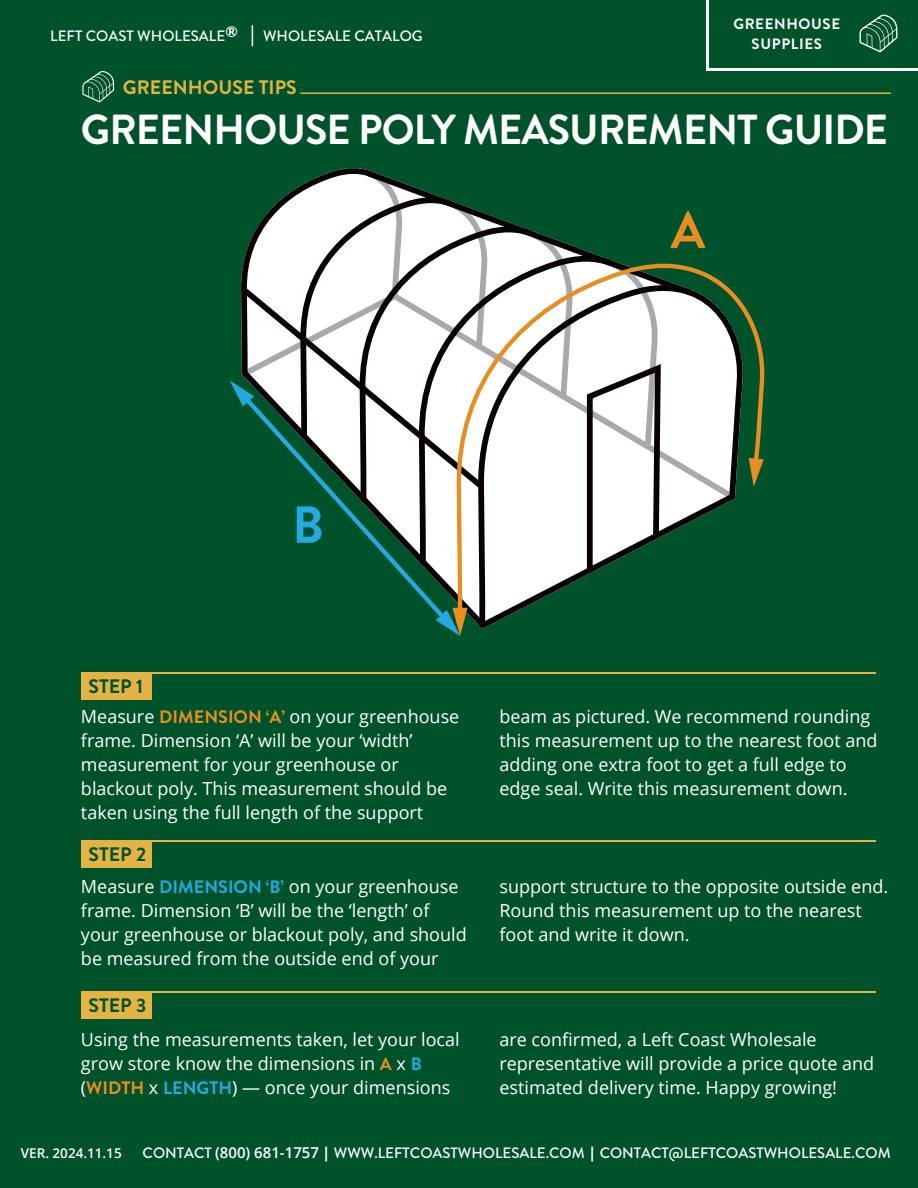
<style>
.page{position:relative;width:918px;height:1188px;background:#00522b}
.page>*{position:absolute;margin:0;border:0;box-sizing:border-box;transform-origin:0 0}
.t1{font:700 52.05px "Brandon Grotesque";color:#e78e23}
.t2{font:700 52.05px "Brandon Grotesque";color:#24aae1}
.t3{font:700 42px "Brandon Grotesque";letter-spacing:-.02em;color:#fff}
.t4{font:700 19.5px "Brandon Grotesque";color:#00522b}
.t5{font:700 19.5px "Brandon Grotesque";color:#e5b244}
.t6{font:18px/24px "Open Sans";color:#fff}
.t7{font:500 15px "Brandon Grotesque";color:#fff}
.t8{font:700 15px/19.5px "Brandon Grotesque";letter-spacing:.04em;color:#fff;text-align:center}
.t9{font:600 13.5px "Open Sans";color:#fff}
.s1{font-family:"Brandon Grotesque";font-weight:700;color:#e78e23}
.s2{font-family:"Brandon Grotesque";font-weight:700;color:#24aae1}
.s3{font-family:"Open Sans";font-weight:600}
.s4{font-family:"Open Sans";font-weight:700}
</style>
<div class="page">
<div style="left:706px;top:0;width:212px;height:70px;background:#fff"></div>
<svg style="left:252px;top:25px;width:1px;height:21px"></svg>
<div style="left:709px;top:0;width:209px;height:68px;background:#00522b"></div>
<svg style="left:859px;top:14px;width:38px;height:38px"></svg>
<svg style="left:740px;top:300px;width:25px;height:160px"></svg>
<svg style="left:749px;top:458px;width:15px;height:29px"></svg>
<svg style="left:230px;top:168px;width:510px;height:468px"></svg>
<hr style="left:81px;top:672px;width:795px;height:2px;background:#e5b244">
<div style="left:81px;top:673px;width:70px;height:26px;background:#e5b244"></div>
<hr style="left:81px;top:841px;width:795px;height:1px;background:#e5b244">
<div style="left:81px;top:841px;width:70px;height:27px;background:#e5b244"></div>
<hr style="left:81px;top:991px;width:795px;height:2px;background:#e5b244">
<div style="left:81px;top:992px;width:70px;height:26px;background:#e5b244"></div>
<svg style="left:82px;top:71px;width:32px;height:31px"></svg>
<hr style="left:300px;top:92px;width:591px;height:2px;background:#e5b244">
<p class="t7" style="left:50px;top:25px;width:189px">LEFT COAST WHOLESALE<sup>®</sup></p>
<p class="t7" style="left:263px;top:25px;width:161px">WHOLESALE CATALOG</p>
<p class="t8" style="left:733px;top:15px;width:108px">GREENHOUSE<br>SUPPLIES</p>
<p class="t5" style="left:123px;top:74px;width:175px">GREENHOUSE TIPS</p>
<h2 class="t3" style="left:81px;top:101px;width:809px">GREENHOUSE POLY MEASUREMENT GUIDE</h2>
<h1 class="t1" style="left:671px;top:194px;width:36px">A</h1>
<h1 class="t2" style="left:292px;top:488px;width:34px">B</h1>
<p class="t4" style="left:89px;top:672px;width:56px">STEP 1</p>
<p class="t6" style="left:81px;top:704px;width:380px">Measure <span class="s1">DIMENSION ‘A’</span> on your greenhouse frame. Dimension ‘A’ will be your ‘width’ measurement for your greenhouse or blackout poly. This measurement should be taken using the full length of the support</p>
<p class="t4" style="left:89px;top:841px;width:59px">STEP 2</p>
<p class="t6" style="left:499px;top:704px;width:380px">beam as pictured. We recommend rounding this measurement up to the nearest foot and adding one extra foot to get a full edge to edge seal. Write this measurement down.</p>
<p class="t6" style="left:81px;top:874px;width:387px">Measure <span class="s2">DIMENSION ‘B’</span> on your greenhouse frame. Dimension ‘B’ will be the ‘length’ of your greenhouse or blackout poly, and should be measured from the outside end of your</p>
<p class="t6" style="left:499px;top:874px;width:390px">support structure to the opposite outside end.<br>Round this measurement up to the nearest foot and write it down.</p>
<p class="t4" style="left:89px;top:992px;width:59px">STEP 3</p>
<p class="t6" style="left:81px;top:1027px;width:380px">Using the measurements taken, let your local grow store know the dimensions in <span class="s1">A</span> x <span class="s2">B </span>(<span class="s1">WIDTH</span> x <span class="s2">LENGTH</span>) — once your dimensions</p>
<p class="t6" style="left:499px;top:1027px;width:376px">are confirmed, a Left Coast Wholesale representative will provide a price quote and estimated delivery time. Happy growing!</p>
<p class="t9" style="left:21px;top:1143px;width:102px">VER. 2024.11.15</p>
<p class="t7" style="left:143px;top:1142px;width:750px">CONTACT <span class="s3">(800) 681-1757</span> <span class="s4">|</span> WWW.LEFTCOASTWHOLESALE.COM <span class="s4">|</span> CONTACT@LEFTCOASTWHOLESALE.COM</p>
</div>
